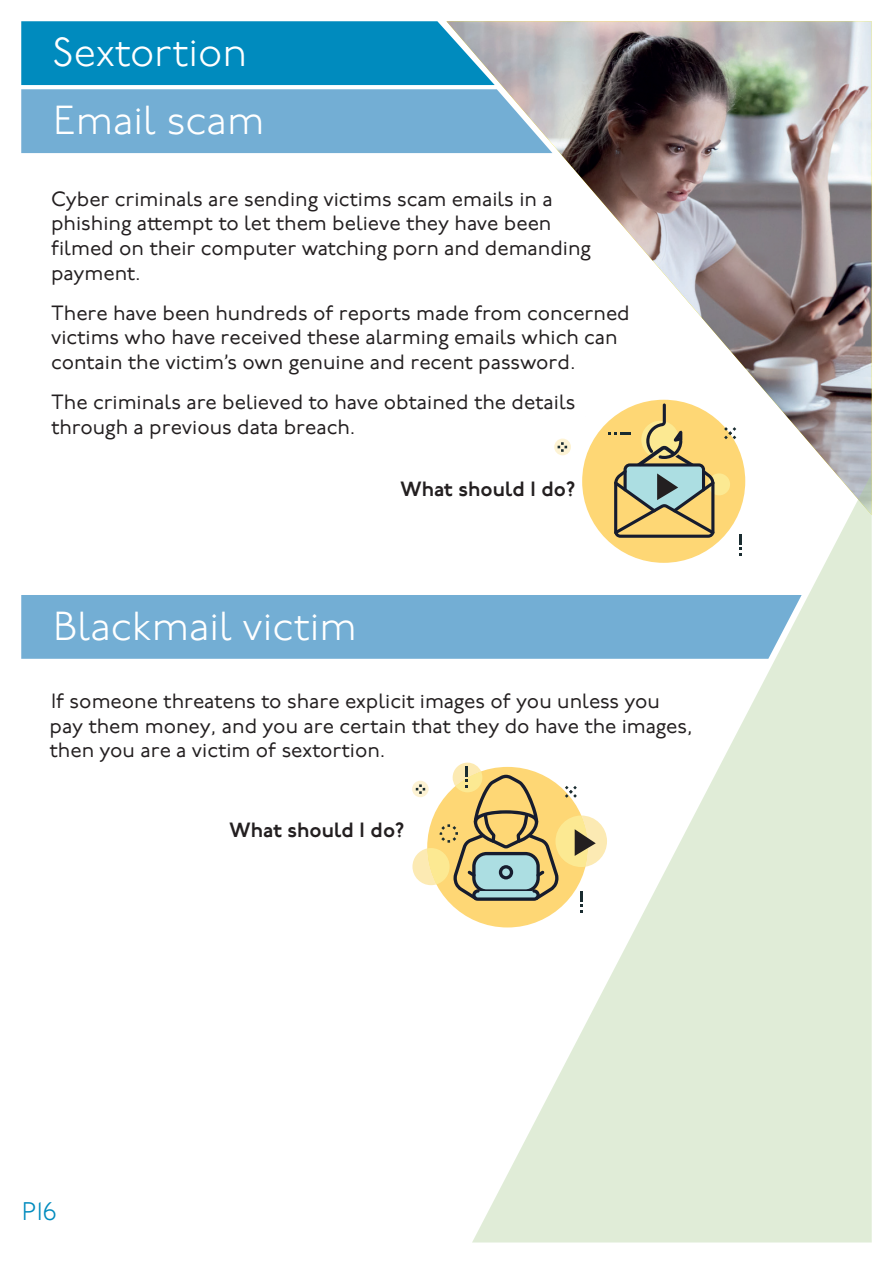
<style>
.page{position:relative;width:893px;height:1263px;background:#fff}
.page>*{position:absolute;margin:0;border:0;box-sizing:border-box;transform-origin:0 0}
.t1{font:300 40.5px/67.7px "P22 Underground";color:#fff}
.t2{font:300 25.5px "P22 Underground";color:#008bbe}
.t3{font:20.7px/24.8px "P22 Underground";color:#231f20}
.t4{font:600 20.7px "P22 Underground";color:#231f20}
</style>
<div class="page">
<img style="left:446px;top:21px;width:426px;height:452px">
<svg style="left:472px;top:473px;width:400px;height:769px;fill:#e0ecd7"></svg>
<div style="left:21px;top:595px;width:781px;height:64px;background:#73aed4"></div>
<svg style="left:21px;top:21px;width:531px;height:132px;background:#51a4ca"></svg>
<div style="left:554px;top:439px;width:17px;height:16px;background:#fdf3d4;border-radius:50%"></div>
<svg style="left:558px;top:442px;width:9px;height:10px"></svg>
<div style="left:582px;top:400px;width:163px;height:163px;background:#fed775;border-radius:50%"></div>
<div style="left:708px;top:473px;width:22px;height:22px;background:#fce992;border-radius:50%"></div>
<svg style="left:724px;top:427px;width:12px;height:12px"></svg>
<svg style="left:739px;top:534px;width:3px;height:22px"></svg>
<svg style="left:608px;top:403px;width:107px;height:135px"></svg>
<div style="left:427px;top:767px;width:161px;height:160px;background:#fed775;border-radius:50%"></div>
<svg style="left:412px;top:763px;width:195px;height:150px"></svg>
<h1 class="t1" style="left:52px;top:20px;width:213px">Sextortion<br>Email scam</h1>
<p class="t3" style="left:51px;top:187px;width:541px">Cyber criminals are sending victims scam emails in a phishing attempt to let them believe they have been filmed on their computer watching porn and demanding payment.</p>
<p class="t3" style="left:51px;top:301px;width:580px">There have been hundreds of reports made from concerned victims who have received these alarming emails which can contain the victim’s own genuine and recent password.</p>
<p class="t3" style="left:51px;top:390px;width:526px">The criminals are believed to have obtained the details through a previous data breach.</p>
<h1 class="t1" style="left:53px;top:594px;width:305px">Blackmail victim</h1>
<p class="t4" style="left:401px;top:477px;width:176px">What should I do?</p>
<p class="t3" style="left:50px;top:689px;width:645px">If someone threatens to share explicit images of you unless you pay them money, and you are certain that they do have the images, then you are a victim of sextortion.</p>
<p class="t2" style="left:22px;top:1197px;width:36px">P16</p>
<p class="t4" style="left:230px;top:818px;width:176px">What should I do?</p>
</div>
